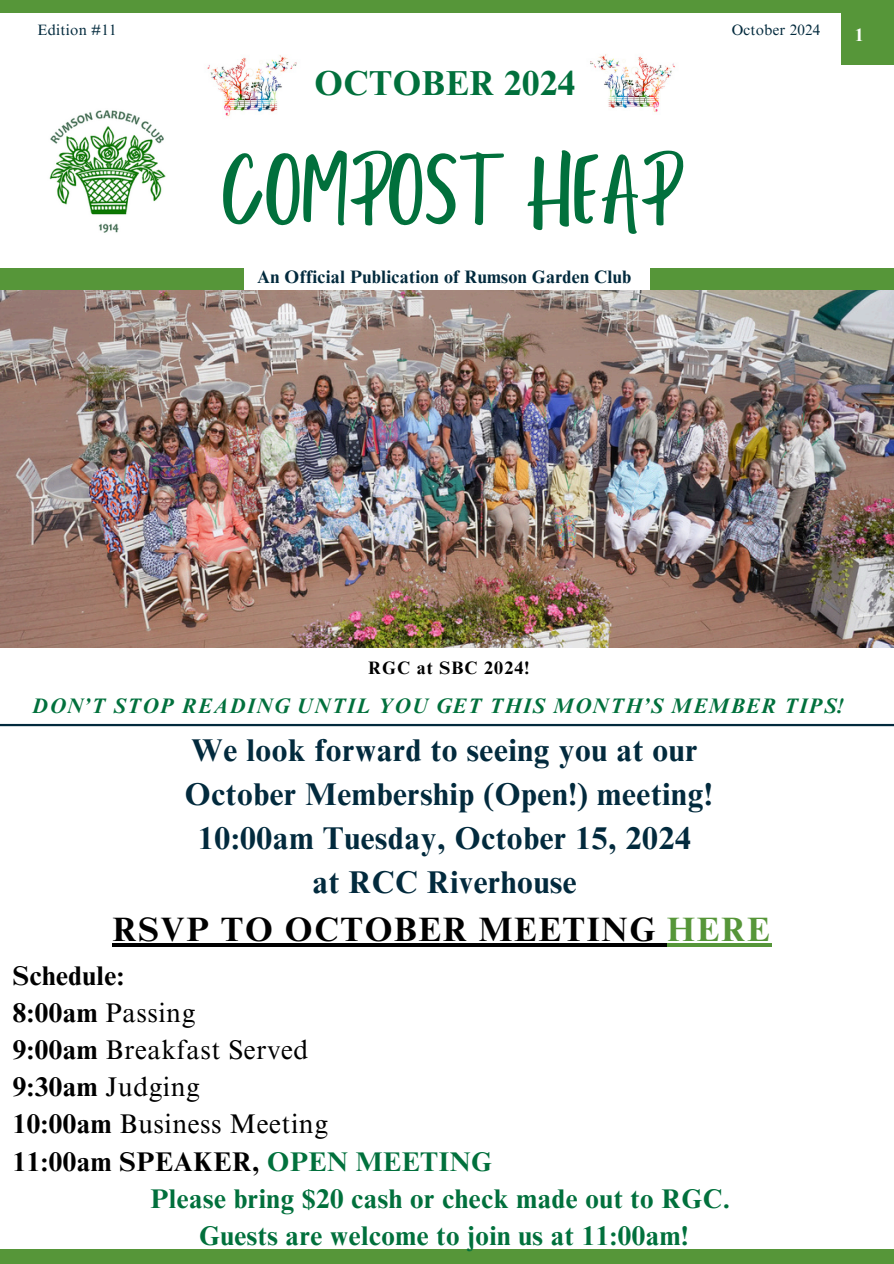
<style>
.page{position:relative;width:894px;height:1264px;background:#fff}
.page>*{position:absolute;margin:0;border:0;box-sizing:border-box;transform-origin:0 0}
.t1{font:102.9px "Porcelain";color:#01703c}
.t2{font:700 34.65px "Times NRMT Pro";letter-spacing:.015em;color:#01703c}
.t3{font:700 33.75px "Times NRMT Pro";letter-spacing:.05em;color:#000}
.t4{font:700 31.5px/43.8px "Times NRMT Pro";letter-spacing:.02em;color:#022a3d;text-align:center}
.t5{font:700 27px "Times NRMT Pro";letter-spacing:.02em;color:#01703c}
.t6{font:27px "Times NRMT Pro";letter-spacing:.02em;color:#000}
.t7{font:700 27px "Times NRMT Pro";letter-spacing:.02em;color:#000}
.t8{font:italic 700 21px "Times NRMT Pro";letter-spacing:.06em;color:#01703c}
.t9{font:700 18px "Times NRMT Pro";letter-spacing:.015em;color:#022a3d}
.t10{font:700 18px "Times NRMT Pro";letter-spacing:.06em;color:#000}
.t11{font:700 18px "Times NRMT Pro";color:#fff}
.t12{font:15px "Times NRMT Pro";letter-spacing:.015em;color:#022a3d}
.s1{color:#569639}
.s2{font-weight:700}
.s3{color:#01703c}
</style>
<div class="page">
<div style="left:0;top:268px;width:243px;height:23px;background:#569639"></div>
<div style="left:650px;top:268px;width:243px;height:23px;background:#569639"></div>
<div style="left:0;top:0;width:893px;height:12px;background:#569639"></div>
<div style="left:0;top:1249px;width:893px;height:14px;background:#569639"></div>
<hr style="left:0;top:724px;width:893px;height:2px;background:#022a3d">
<div style="left:841px;top:9px;width:52px;height:56px;background:#569639"></div>
<img style="left:207px;top:55px;width:90px;height:61px">
<img style="left:590px;top:54px;width:85px;height:58px">
<img style="left:0;top:290px;width:893px;height:357px">
<hr style="left:112px;top:943px;width:555px;height:3px;background:#000">
<hr style="left:667px;top:943px;width:104px;height:3px;background:#569639">
<img style="left:49px;top:110px;width:117px;height:123px">
<p class="t12" style="left:37px;top:24px;width:81px">Edition #11</p>
<h6 class="t12" style="left:731px;top:24px;width:90px">October 2024</h6>
<p class="t2" style="left:314px;top:71px;width:262px">OCTOBER 2024</p>
<h2 class="t1" style="left:221px;top:137px;width:458px">COMPOST HEAP</h2>
<p class="t9" style="left:257px;top:270px;width:375px">An Official Publication of Rumson Garden Club</p>
<p class="t11" style="left:854px;top:28px;width:10px">1</p>
<h2 class="t10" style="left:368px;top:660px;width:163px">RGC at SBC 2024!</h2>
<h3 class="t8" style="left:32px;top:698px;width:812px">DON’T STOP READING UNTIL YOU GET THIS MONTH’S MEMBER TIPS!</h3>
<h1 class="t4" style="left:185px;top:732px;width:529px">We look forward to seeing you at our<br>October Membership (Open!) meeting!<br>10:00am Tuesday, October 15, 2024<br>at RCC Riverhouse</h1>
<h6 class="t3" style="left:112px;top:916px;width:658px">RSVP TO OCTOBER MEETING <span class="s1">HERE</span></h6>
<h5 class="t7" style="left:13px;top:965px;width:113px">Schedule:</h5>
<h5 class="t6" style="left:13px;top:1002px;width:184px"><span class="s2">8:00am</span> Passing</h5>
<h5 class="t6" style="left:13px;top:1039px;width:297px"><span class="s2">9:00am</span> Breakfast Served</h5>
<h5 class="t6" style="left:13px;top:1076px;width:188px"><span class="s2">9:30am</span> Judging</h5>
<h5 class="t6" style="left:13px;top:1114px;width:316px"><span class="s2">10:00am</span> Business Meeting</h5>
<h5 class="t7" style="left:13px;top:1151px;width:480px">11:00am SPEAKER, <span class="s3">OPEN MEETING</span></h5>
<h5 class="t5" style="left:150px;top:1188px;width:581px">Please bring $20 cash or check made out to RGC.</h5>
<h5 class="t5" style="left:199px;top:1225px;width:491px">Guests are welcome to join us at 11:00am!</h5>
</div>
